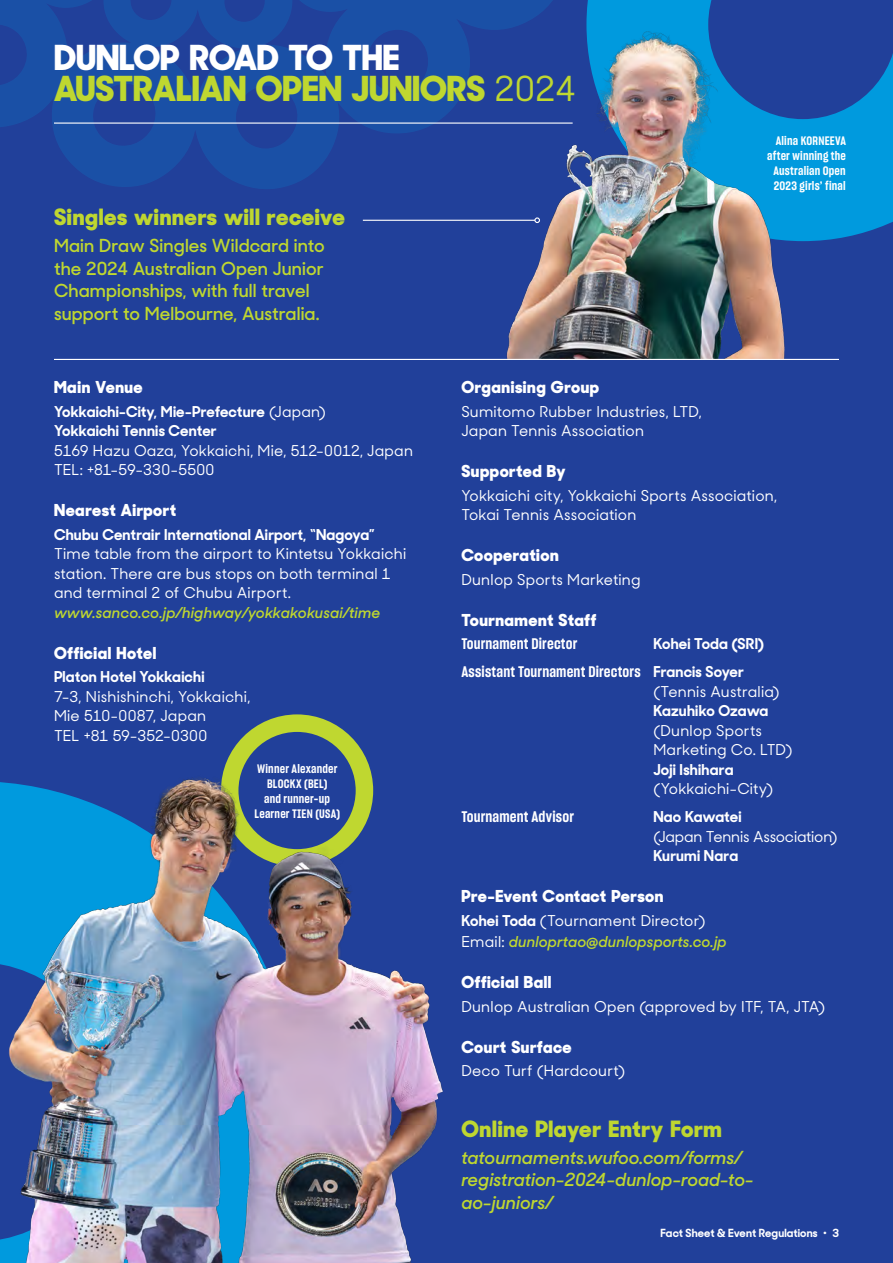
<style>
.page{position:relative;width:893px;height:1263px;background:#21409a}
.page>*{position:absolute;margin:0;border:0;box-sizing:border-box;transform-origin:0 0}
.t1{font:800 34.5px/31.3px "Sharp Sans No 2";color:#bfd730}
.t2{font:800 22.5px "Sharp Sans No 2";letter-spacing:.03em;color:#bfd730}
.t3{font:600 18px/22.5px "Sharp Sans No 2";letter-spacing:.005em;color:#bfd730}
.t4{font:italic 600 18px/22.5px "Sharp Sans No 2";letter-spacing:.005em;color:#bfd730}
.t5{font:800 16.5px "Sharp Sans No 2";letter-spacing:.03em;color:#fff}
.t6{font:500 15px/19.5px "Sharp Sans No 2";letter-spacing:.015em;color:#fff}
.t7{font:700 15px/19.5px "Sharp Sans No 2";letter-spacing:.015em;color:#fff}
.t8{font:italic 600 15px/21.6px "Sharp Sans No 2";letter-spacing:.015em;color:#bfd730}
.t9{font:15px "Sharp Grotesk Semi Bold 15";letter-spacing:.01em;color:#fff}
.t10{font:500 15px "Sharp Sans No 2";letter-spacing:-.01em;color:#fff}
.t11{font:12px/15px "Sharp Grotesk Semi Bold 15";letter-spacing:.02em;color:#fff;text-align:right}
.t12{font:700 11.25px "Sharp Sans No 2";letter-spacing:.01em;color:#fff}
.s1{color:#fff}
.s2{font-weight:500}
.s3{font-family:"Sharp Sans No 2";font-weight:700}
.s4{font-weight:700;font-style:normal;color:#fff}
.s5{font-weight:500;font-style:normal;color:#fff}
</style>
<div class="page">
<svg style="left:614px;top:0;width:279px;height:241px;fill:#009ade"></svg>
<img style="left:499px;top:20px;width:311px;height:339px">
<svg style="left:0;top:0;width:614px;height:191px"></svg>
<hr style="left:363px;top:220px;width:172px;height:1px;background:#fff">
<svg style="left:534px;top:217px;width:6px;height:6px"></svg>
<hr style="left:54px;top:359px;width:785px;height:1px;background:#fff">
<hr style="left:54px;top:123px;width:519px;height:1px;background:#fff">
<svg style="left:228px;top:714px;width:138px;height:44px"></svg>
<img style="left:0;top:758px;width:443px;height:505px">
<h1 class="t1" style="left:54px;top:38px;width:523px"><span class="s1">DUNLOP ROAD TO THE<br></span>AUSTRALIAN OPEN JUNIORS <span class="s2">2024</span></h1>
<h2 class="t2" style="left:54px;top:198px;width:292px">Singles winners will receive</h2>
<p class="t3" style="left:54px;top:232px;width:272px">Main Draw Singles Wildcard into the 2024 Australian Open Junior<br>Championships, with full travel support to Melbourne, Australia.</p>
<p class="t11" style="left:767px;top:133px;width:81px">Alina KORNEEVA after winning the<br>Australian Open<br>2023 girls’ final</p>
<p class="t5" style="left:54px;top:373px;width:90px">Main Venue</p>
<p class="t7" style="left:54px;top:400px;width:273px">Yokkaichi-City, Mie-Prefecture <span class="s2">(Japan)<br></span>Yokkaichi Tennis Center</p>
<p class="t6" style="left:54px;top:439px;width:360px">5169 Hazu Oaza, Yokkaichi, Mie, 512-0012, Japan<br>TEL: +81-59-330-5500</p>
<p class="t5" style="left:54px;top:496px;width:123px">Nearest Airport</p>
<p class="t7" style="left:54px;top:523px;width:322px">Chubu Centrair International Airport, “Nagoya”</p>
<p class="t6" style="left:54px;top:543px;width:354px">Time table from the airport to Kintetsu Yokkaichi station. There are bus stops on both terminal 1 and terminal 2 of Chubu Airport.</p>
<p class="t8" style="left:54px;top:600px;width:328px">www.sanco.co.jp/highway/yokkakokusai/time</p>
<p class="t5" style="left:54px;top:638px;width:104px">Official Hotel</p>
<p class="t7" style="left:54px;top:665px;width:152px">Platon Hotel Yokkaichi</p>
<p class="t6" style="left:54px;top:685px;width:198px">7-3, Nishishinchi, Yokkaichi,<br>Mie 510-0087, Japan<br>TEL +81 59-352-0300</p>
<p class="t11" style="left:254px;top:761px;width:87px;text-align:center">Winner Alexander<br>BLOCKX (BEL)<br>and runner-up<br>Learner TIEN (USA)</p>
<p class="t5" style="left:461px;top:373px;width:139px">Organising Group</p>
<p class="t6" style="left:461px;top:400px;width:242px">Sumitomo Rubber Industries, LTD,<br>Japan Tennis Association</p>
<p class="t5" style="left:461px;top:457px;width:106px">Supported By</p>
<p class="t6" style="left:461px;top:484px;width:317px">Yokkaichi city, Yokkaichi Sports Association,<br>Tokai Tennis Association</p>
<p class="t5" style="left:461px;top:541px;width:99px">Cooperation</p>
<p class="t6" style="left:461px;top:568px;width:181px">Dunlop Sports Marketing</p>
<p class="t5" style="left:461px;top:605px;width:137px">Tournament Staff</p>
<p class="t9" style="left:461px;top:633px;width:117px">Tournament Director</p>
<p class="t7" style="left:653px;top:632px;width:112px">Kohei Toda (SRI)</p>
<p class="t9" style="left:461px;top:661px;width:284px">Assistant Tournament Directors <span class="s3">Francis Soyer</span></p>
<p class="t6" style="left:653px;top:680px;width:128px">(Tennis Australia)</p>
<p class="t7" style="left:653px;top:699px;width:116px">Kazuhiko Ozawa</p>
<p class="t6" style="left:653px;top:719px;width:141px">(Dunlop Sports<br>Marketing Co. LTD)</p>
<p class="t7" style="left:653px;top:758px;width:82px">Joji Ishihara</p>
<p class="t6" style="left:653px;top:778px;width:121px">(Yokkaichi-City)</p>
<p class="t9" style="left:461px;top:806px;width:114px">Tournament Advisor</p>
<p class="t7" style="left:653px;top:805px;width:90px">Nao Kawatei</p>
<p class="t10" style="left:653px;top:824px;width:186px">(Japan Tennis Association)</p>
<p class="t7" style="left:653px;top:844px;width:86px">Kurumi Nara</p>
<p class="t5" style="left:461px;top:882px;width:204px">Pre-Event Contact Person</p>
<p class="t8" style="left:461px;top:908px;width:267px"><span class="s4">Kohei Toda</span> <span class="s5">(Tournament Director)<br>Email:</span> dunloprtao@dunlopsports.co.jp</p>
<p class="t5" style="left:461px;top:968px;width:92px">Official Ball</p>
<p class="t6" style="left:461px;top:995px;width:365px">Dunlop Australian Open (approved by ITF, TA, JTA)</p>
<p class="t5" style="left:461px;top:1033px;width:112px">Court Surface</p>
<p class="t6" style="left:461px;top:1060px;width:165px">Deco Turf (Hardcourt)</p>
<h2 class="t2" style="left:461px;top:1110px;width:262px">Online Player Entry Form</h2>
<p class="t4" style="left:461px;top:1144px;width:294px">tatournaments.wufoo.com/forms/ registration-2024-dunlop-road-to&shy;ao-juniors/</p>
<p class="t12" style="left:660px;top:1223px;width:180px">Fact Sheet &amp; Event Regulations • 3</p>
</div>
